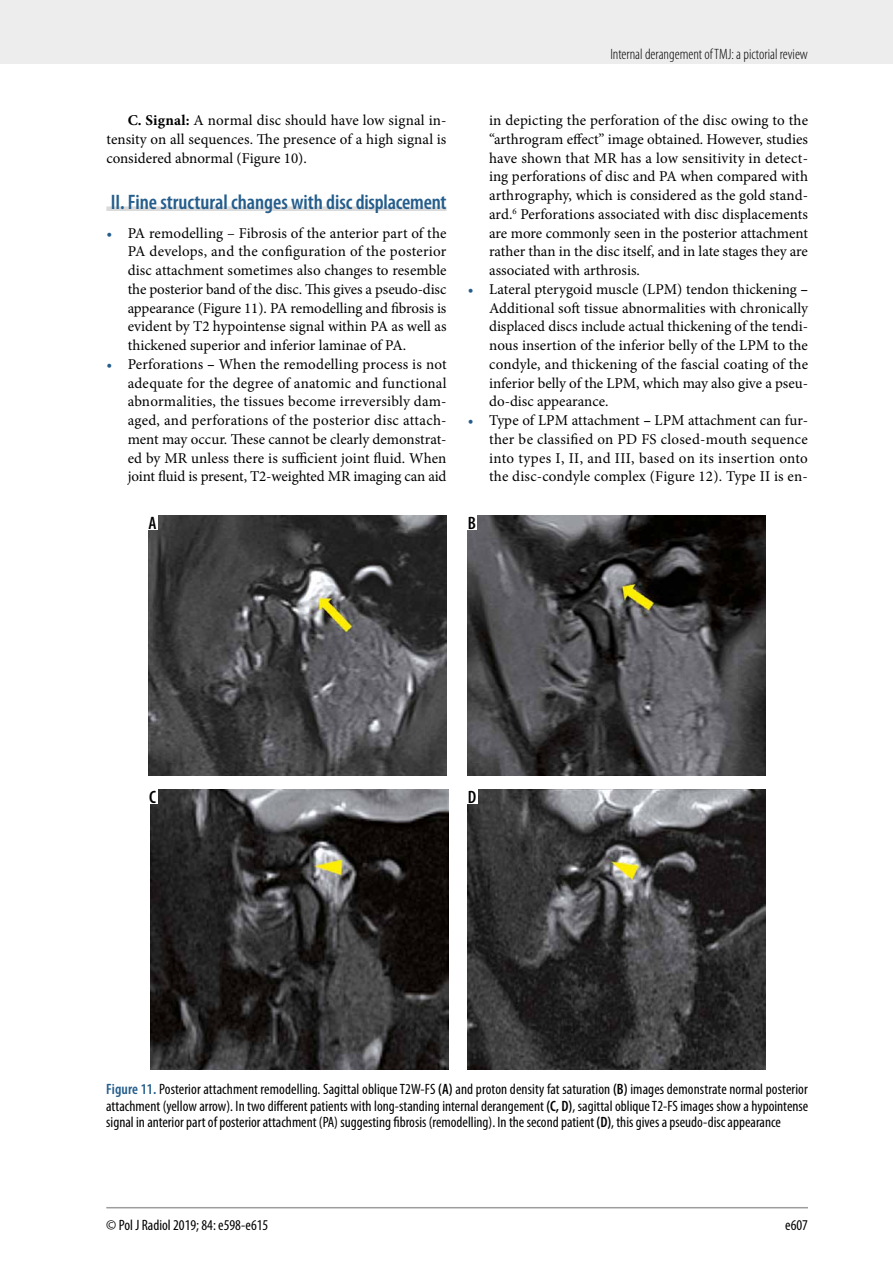
<style>
.page{position:relative;width:893px;height:1263px;background:#fff}
.page>*{position:absolute;margin:0;border:0;box-sizing:border-box;transform-origin:0 0}
.t1{font:600 condensed 21px "Myriad Pro";color:#245d8c}
.t2{font:600 condensed 18px "Myriad Pro";color:#000}
.t3{font:15px/18.8px "Minion Pro";color:#000;text-align:justify}
.t4{font:condensed 15px/16.5px "Myriad Pro";color:#000;text-align:justify}
.t5{font:300 condensed 15px "Myriad Pro";color:#000}
.s1{font-weight:700}
.s2{color:#245d8c}
.s3{font-weight:600;color:#245d8c}
.s4{font-weight:600}
</style>
<div class="page">
<div style="left:0;top:0;width:893px;height:64px;background:#ededed"></div>
<hr style="left:106px;top:1207px;width:702px;height:1px;background:#9d9d9c">
<img style="left:149px;top:515px;width:297px;height:261px">
<img style="left:468px;top:515px;width:297px;height:261px">
<div style="left:148px;top:514px;width:10px;height:16px;background:#fff"></div>
<div style="left:467px;top:514px;width:10px;height:16px;background:#fff"></div>
<img style="left:151px;top:790px;width:297px;height:280px">
<img style="left:468px;top:790px;width:297px;height:280px">
<div style="left:148px;top:789px;width:10px;height:15px;background:#fff"></div>
<div style="left:467px;top:789px;width:10px;height:15px;background:#fff"></div>
<div style="left:106px;top:206px;width:341px;height:5px;background:#dadada"></div>
<p class="t3" style="left:106px;top:111px;width:342px;text-indent:21px"><span class="s1">C. Signal:</span> A normal disc should have low signal in&shy;tensity on all sequences. The presence of a high signal is considered abnormal (Figure 10).</p>
<h1 class="t1" style="left:111px;top:189px;width:337px">II. Fine structural changes with disc displacement</h1>
<p class="t3" style="left:128px;top:223px;width:320px;text-indent:-21px"><span class="s2">•</span> PA remodelling – Fibrosis of the anterior part of the PA develops, and the configuration of the posterior disc attachment sometimes also changes to resemble the posterior band of the disc. This gives a pseudo-disc appearance (Figure 11). PA remodelling and fibrosis is evident by T2 hypointense signal within PA as well as thickened superior and inferior laminae of PA.</p>
<p class="t3" style="left:128px;top:355px;width:320px;text-indent:-21px"><span class="s2">•</span> Perforations <span class="s1">–</span> When the remodelling process is not adequate for the degree of anatomic and functional abnormalities, the tissues become irreversibly dam&shy;aged, and perforations of the posterior disc attach&shy;ment may occur. These cannot be clearly demonstrat&shy;ed by MR unless there is sufficient joint fluid. When joint fluid is present, T2-weighted MR imaging can aid</p>
<p class="t5" style="left:610px;top:45px;width:199px">Internal derangement of TMJ: a pictorial review</p>
<p class="t3" style="left:489px;top:111px;width:321px">in depicting the perforation of the disc owing to the “arthrogram effect” image obtained. However, studies have shown that MR has a low sensitivity in detect&shy;ing perforations of disc and PA when compared with arthrography, which is considered as the gold stand&shy;ard.<sup>6</sup> Perforations associated with disc displacements are more commonly seen in the posterior attachment rather than in the disc itself, and in late stages they are associated with arthrosis.</p>
<p class="t3" style="left:489px;top:280px;width:321px;text-indent:-21px"><span class="s2">•</span> Lateral pterygoid muscle (LPM) tendon thickening <span class="s1">– </span>Additional soft tissue abnormalities with chronically displaced discs include actual thickening of the tendi&shy;nous insertion of the inferior belly of the LPM to the condyle, and thickening of the fascial coating of the inferior belly of the LPM, which may also give a pseu&shy;do-disc appearance.</p>
<p class="t3" style="left:489px;top:411px;width:320px;text-indent:-21px"><span class="s2">•</span> Type of LPM attachment <span class="s1">–</span> LPM attachment can fur&shy;ther be classified on PD FS closed-mouth sequence into types I, II, and III, based on its insertion onto the disc-condyle complex (Figure 12). Type II is en-</p>
<p class="t2" style="left:149px;top:512px;width:10px">A</p>
<p class="t2" style="left:468px;top:512px;width:10px">B</p>
<p class="t2" style="left:149px;top:786px;width:8px">C</p>
<p class="t2" style="left:468px;top:786px;width:10px">D</p>
<p class="t4" style="left:106px;top:1080px;width:704px"><span class="s3">Figure 11.</span> Posterior attachment remodelling. Sagittal oblique T2W-FS <span class="s4">(A)</span> and proton density fat saturation <span class="s4">(B)</span> images demonstrate normal posterior attachment (yellow arrow). In two different patients with long-standing internal derangement <span class="s4">(C, D)</span>, sagittal oblique T2-FS images show a hypointense signal in anterior part of posterior attachment (PA) suggesting fibrosis (remodelling). In the second patient <span class="s4">(D)</span>, this gives a pseudo-disc appearance</p>
<p class="t4" style="left:106px;top:1216px;width:164px">© Pol J Radiol 2019; 84: e598-e615</p>
<p class="t4" style="left:785px;top:1216px;width:24px">e607</p>
</div>
